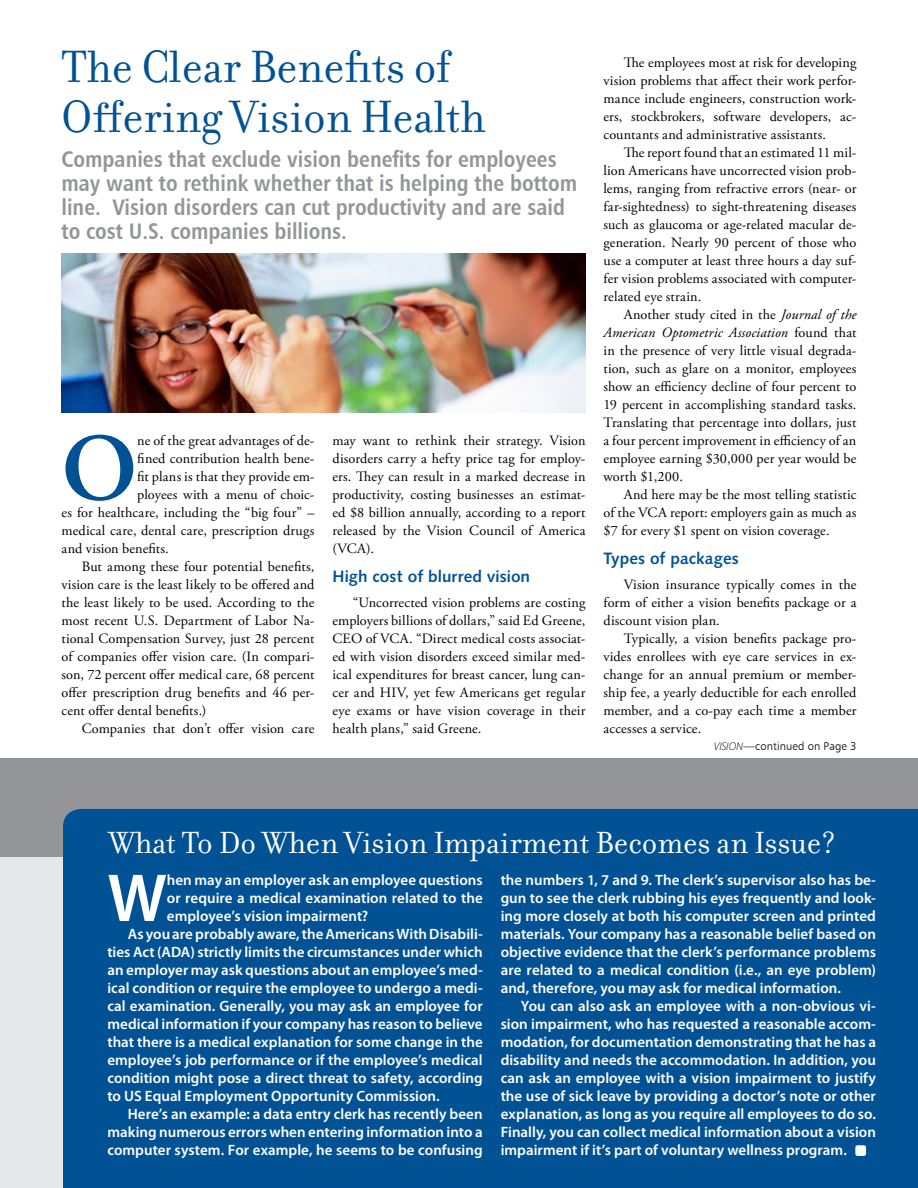
<style>
.page{position:relative;width:918px;height:1188px;background:#fff}
.page>*{position:absolute;margin:0;border:0;box-sizing:border-box;transform-origin:0 0}
.t1{font:600 95.7px "Adobe Garamond Pro";color:#005295}
.t2{font:600 68.4px "Myriad Pro";color:#fff}
.t3{font:48.75px/49.5px "Filosofia";color:#005295}
.t4{font:33px "Filosofia";color:#fff}
.t5{font:22.5px/24px "Humanist 777 BT Bold Condensed B";color:#939598}
.t6{font:16.5px "Humanist 531 BT Bold A";color:#005295}
.t7{font:600 15px/18px "Myriad Pro";color:#fff;text-align:justify}
.t8{font:14.25px/18px "Adobe Garamond Pro";letter-spacing:.01em;color:#000;text-align:justify}
.t9{font:11.25px "Humanist 777 BT Light B";letter-spacing:.01em;color:#000}
.s1{font-style:italic}
.s2{font-family:"Myriad Pro";font-weight:300;font-style:italic}
</style>
<div class="page">
<div style="left:0;top:831px;width:230px;height:357px;background:#e6e7e8"></div>
<div style="left:0;top:758px;width:918px;height:99px;background:#939598"></div>
<div style="left:63px;top:809px;width:855px;height:379px;background:#005295"></div>
<img style="left:62px;top:254px;width:523px;height:158px">
<div style="left:855px;top:1145px;width:11px;height:11px;background:#fff;border-radius:2px"></div>
<h3 class="t3" style="left:62px;top:43px;width:425px">The Clear Benefits of<br>Offering Vision Health</h3>
<h3 class="t5" style="left:62px;top:147px;width:517px">Companies that exclude vision benefits for employees may want to rethink whether that is helping the bottom line. Vision disorders can cut productivity and are said to cost U.S. companies billions.</h3>
<h1 class="t1" style="left:62px;top:414px;width:77px">O</h1>
<p class="t8" style="left:137px;top:432px;width:179px">ne of the great advantages of de-</p>
<p class="t8" style="left:137px;top:450px;width:179px">fined contribution health bene-</p>
<p class="t8" style="left:137px;top:468px;width:179px">fit plans is that they provide em-</p>
<p class="t8" style="left:137px;top:486px;width:179px">ployees with a menu of choic-</p>
<p class="t8" style="left:62px;top:504px;width:254px">es for healthcare, including the “big four” –</p>
<p class="t8" style="left:62px;top:522px;width:254px">medical care, dental care, prescription drugs</p>
<p class="t8" style="left:62px;top:540px;width:109px">and vision benefits.</p>
<p class="t8" style="left:82px;top:558px;width:234px">But among these four potential benefits,</p>
<p class="t8" style="left:62px;top:576px;width:254px">vision care is the least likely to be offered and</p>
<p class="t8" style="left:62px;top:594px;width:254px">the least likely to be used. According to the</p>
<p class="t8" style="left:62px;top:612px;width:254px">most recent U.S. Department of Labor Na-</p>
<p class="t8" style="left:62px;top:630px;width:254px">tional Compensation Survey, just 28 percent</p>
<p class="t8" style="left:62px;top:648px;width:254px">of companies offer vision care. (In compari-</p>
<p class="t8" style="left:62px;top:666px;width:254px">son, 72 percent offer medical care, 68 percent</p>
<p class="t8" style="left:62px;top:684px;width:254px">offer prescription drug benefits and 46 per-</p>
<p class="t8" style="left:62px;top:702px;width:146px">cent offer dental benefits.)</p>
<p class="t8" style="left:82px;top:720px;width:234px">Companies that don’t offer vision care</p>
<p class="t8" style="left:333px;top:432px;width:255px">may want to rethink their strategy. Vision disorders carry a hefty price tag for employ&shy;ers. They can result in a marked decrease in productivity, costing businesses an estimat&shy;ed $8 billion annually, according to a report released by the Vision Council of America (VCA).</p>
<p class="t6" style="left:333px;top:566px;width:199px">High cost of blurred vision</p>
<p class="t8" style="left:333px;top:594px;width:255px;text-indent:20px">“Uncorrected vision problems are costing employers billions of dollars,” said Ed Greene, CEO of VCA. “Direct medical costs associat&shy;ed with vision disorders exceed similar med&shy;ical expenditures for breast cancer, lung can&shy;cer and HIV, yet few Americans get regular eye exams or have vision coverage in their health plans,” said Greene.</p>
<p class="t8" style="left:604px;top:54px;width:255px;text-indent:20px">The employees most at risk for developing vision problems that affect their work perfor&shy;mance include engineers, construction work&shy;ers, stockbrokers, software developers, ac&shy;countants and administrative assistants.</p>
<p class="t8" style="left:604px;top:144px;width:255px;text-indent:20px">The report found that an estimated 11 mil&shy;lion Americans have uncorrected vision prob&shy;lems, ranging from refractive errors (near- or far-sightedness) to sight-threatening diseases such as glaucoma or age-related macular de&shy;generation. Nearly 90 percent of those who use a computer at least three hours a day suf&shy;fer vision problems associated with computer&shy;related eye strain.</p>
<p class="t8" style="left:604px;top:306px;width:255px;text-indent:20px">Another study cited in the <span class="s1">Journal of the American Optometric Association</span> found that in the presence of very little visual degrada&shy;tion, such as glare on a monitor, employees show an efficiency decline of four percent to 19 percent in accomplishing standard tasks.<br>Translating that percentage into dollars, just a four percent improvement in efficiency of an employee earning $30,000 per year would be worth $1,200.</p>
<p class="t8" style="left:604px;top:486px;width:254px;text-indent:20px">And here may be the most telling statistic of the VCA report: employers gain as much as $7 for every $1 spent on vision coverage.</p>
<p class="t6" style="left:603px;top:548px;width:137px">Types of packages</p>
<p class="t8" style="left:604px;top:576px;width:255px;text-indent:20px">Vision insurance typically comes in the form of either a vision benefits package or a discount vision plan.</p>
<p class="t8" style="left:604px;top:630px;width:255px;text-indent:20px">Typically, a vision benefits package pro&shy;vides enrollees with eye care services in ex&shy;change for an annual premium or member&shy;ship fee, a yearly deductible for each enrolled member, and a co-pay each time a member accesses a service.</p>
<p class="t9" style="left:714px;top:739px;width:144px"><span class="s2">VISION</span>—continued on Page 3</p>
<h3 class="t4" style="left:109px;top:825px;width:729px">What To Do When Vision Impairment Becomes an Issue?</h3>
<h2 class="t2" style="left:107px;top:860px;width:61px">W</h2>
<p class="t7" style="left:167px;top:871px;width:317px">hen may an employer ask an employee questions</p>
<p class="t7" style="left:167px;top:889px;width:317px">or require a medical examination related to the</p>
<p class="t7" style="left:167px;top:907px;width:203px">employee’s vision impairment?</p>
<p class="t7" style="left:128px;top:925px;width:357px">As you are probably aware, the Americans With Disabili-</p>
<p class="t7" style="left:107px;top:943px;width:377px">ties Act (ADA) strictly limits the circumstances under which</p>
<p class="t7" style="left:107px;top:961px;width:377px">an employer may ask questions about an employee’s med-</p>
<p class="t7" style="left:107px;top:979px;width:377px">ical condition or require the employee to undergo a medi-</p>
<p class="t7" style="left:107px;top:997px;width:377px">cal examination. Generally, you may ask an employee for</p>
<p class="t7" style="left:107px;top:1015px;width:377px">medical information if your company has reason to believe</p>
<p class="t7" style="left:107px;top:1033px;width:377px">that there is a medical explanation for some change in the</p>
<p class="t7" style="left:107px;top:1051px;width:377px">employee’s job performance or if the employee’s medical</p>
<p class="t7" style="left:107px;top:1069px;width:377px">condition might pose a direct threat to safety, according</p>
<p class="t7" style="left:107px;top:1087px;width:334px">to US Equal Employment Opportunity Commission.</p>
<p class="t7" style="left:128px;top:1105px;width:357px">Here’s an example: a data entry clerk has recently been</p>
<p class="t7" style="left:107px;top:1123px;width:377px">making numerous errors when entering information into a</p>
<p class="t7" style="left:107px;top:1141px;width:377px">computer system. For example, he seems to be confusing</p>
<p class="t7" style="left:501px;top:871px;width:377px">the numbers 1, 7 and 9. The clerk’s supervisor also has be&shy;gun to see the clerk rubbing his eyes frequently and look&shy;ing more closely at both his computer screen and printed materials. Your company has a reasonable belief based on objective evidence that the clerk’s performance problems are related to a medical condition (i.e., an eye problem) and, therefore, you may ask for medical information.</p>
<p class="t7" style="left:501px;top:997px;width:377px;text-indent:20px">You can also ask an employee with a non-obvious vi&shy;sion impairment, who has requested a reasonable accom&shy;modation, for documentation demonstrating that he has a disability and needs the accommodation. In addition, you can ask an employee with a vision impairment to justify the use of sick leave by providing a doctor’s note or other explanation, as long as you require all employees to do so.<br>Finally, you can collect medical information about a vision impairment if it’s part of voluntary wellness program.</p>
</div>
